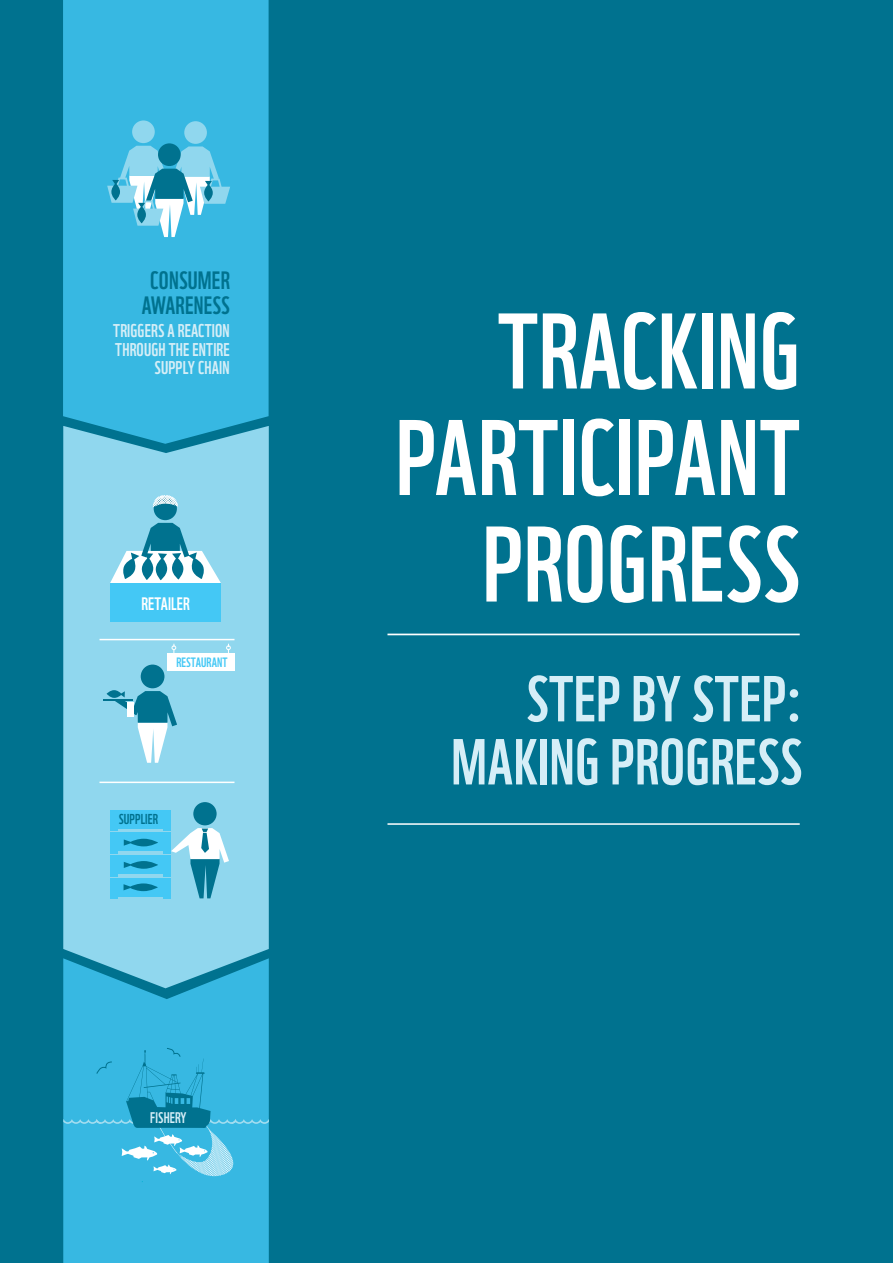
<style>
.page{position:relative;width:893px;height:1263px;background:#00728f}
.page>*{position:absolute;margin:0;border:0;box-sizing:border-box;transform-origin:0 0}
.t1{font:104.25px/106.5px "WWF";letter-spacing:.01em;color:#fff;text-align:right}
.t2{font:63px/63px "WWF";letter-spacing:.01em;color:#d5eef7;text-align:right}
.t3{font:24.45px/25px "WWF";letter-spacing:.01em;color:#00728f;text-align:center}
.t4{font:18px/18.5px "WWF";letter-spacing:.01em;color:#d5eef7;text-align:right}
.t5{font:17.55px "WWF";letter-spacing:.01em;color:#fff}
.t6{font:15px "WWF";letter-spacing:.01em;color:#d5eef7}
.t7{font:13.95px "WWF";letter-spacing:.01em;color:#00728f}
.t8{font:13.2px "WWF";letter-spacing:.01em;color:#44c8f5}
</style>
<div class="page">
<hr style="left:387px;top:634px;width:413px;height:1px;background:#fff">
<hr style="left:387px;top:823px;width:413px;height:2px;background:#fff">
<div style="left:63px;top:0;width:206px;height:426px;background:#37b8e2"></div>
<div style="left:184px;top:121px;width:23px;height:23px;background:#90d7ee;border-radius:50%"></div>
<div style="left:132px;top:120px;width:23px;height:23px;background:#90d7ee;border-radius:50%"></div>
<svg style="left:158px;top:143px;width:23px;height:23px"></svg>
<svg style="left:107px;top:146px;width:123px;height:91px;background:#64c0dc"></svg>
<svg style="left:63px;top:426px;width:206px;height:532px;background:#8ad3eb"></svg>
<svg style="left:63px;top:958px;width:206px;height:305px;background:#39b6de"></svg>
<div style="left:110px;top:583px;width:111px;height:38px;background:#44c8f5"></div>
<div style="left:154px;top:497px;width:23px;height:23px;background:#00728f;border-radius:50%"></div>
<svg style="left:110px;top:523px;width:111px;height:60px"></svg>
<svg style="left:153px;top:495px;width:25px;height:13px"></svg>
<div style="left:193px;top:802px;width:24px;height:23px;background:#00728f;border-radius:50%"></div>
<div style="left:111px;top:878px;width:60px;height:18px;background:#44c8f5"></div>
<svg style="left:111px;top:896px;width:7px;height:3px"></svg>
<div style="left:111px;top:855px;width:60px;height:19px;background:#44c8f5"></div>
<svg style="left:111px;top:874px;width:7px;height:2px"></svg>
<div style="left:111px;top:833px;width:60px;height:18px;background:#44c8f5"></div>
<svg style="left:111px;top:851px;width:7px;height:3px"></svg>
<div style="left:111px;top:810px;width:60px;height:18px;background:#44c8f5"></div>
<svg style="left:111px;top:828px;width:7px;height:3px"></svg>
<svg style="left:164px;top:827px;width:65px;height:72px"></svg>
<svg style="left:124px;top:883px;width:34px;height:8px"></svg>
<svg style="left:124px;top:861px;width:34px;height:8px"></svg>
<svg style="left:124px;top:839px;width:34px;height:7px"></svg>
<svg style="left:63px;top:1048px;width:206px;height:134px;background:#3cb5dc"></svg>
<div style="left:141px;top:664px;width:23px;height:24px;background:#00728f;border-radius:50%"></div>
<hr style="left:103px;top:699px;width:30px;height:2px;background:#00728f">
<svg style="left:107px;top:690px;width:70px;height:73px"></svg>
<div style="left:128px;top:702px;width:6px;height:15px;background:#fff"></div>
<div style="left:167px;top:653px;width:67px;height:17px;background:#fff"></div>
<svg style="left:172px;top:644px;width:4px;height:9px"></svg>
<svg style="left:226px;top:644px;width:5px;height:9px"></svg>
<hr style="left:99px;top:782px;width:135px;height:1px;background:#fff">
<hr style="left:99px;top:639px;width:135px;height:1px;background:#fff">
<h3 class="t3" style="left:142px;top:265px;width:89px">CONSUMER<br>AWARENESS</h3>
<p class="t4" style="left:113px;top:320px;width:118px">TRIGGERS A REACTION<br>THROUGH THE ENTIRE<br>SUPPLY CHAIN</p>
<p class="t5" style="left:141px;top:590px;width:50px">RETAILER</p>
<p class="t8" style="left:176px;top:652px;width:53px">RESTAURANT</p>
<p class="t7" style="left:119px;top:808px;width:41px">SUPPLIER</p>
<p class="t6" style="left:150px;top:1106px;width:38px">FISHERY</p>
<h1 class="t1" style="left:396px;top:288px;width:405px">TRACKING<br>PARTICIPANT<br>PROGRESS</h1>
<h2 class="t2" style="left:451px;top:661px;width:352px">STEP BY STEP:<br>MAKING PROGRESS</h2>
</div>
